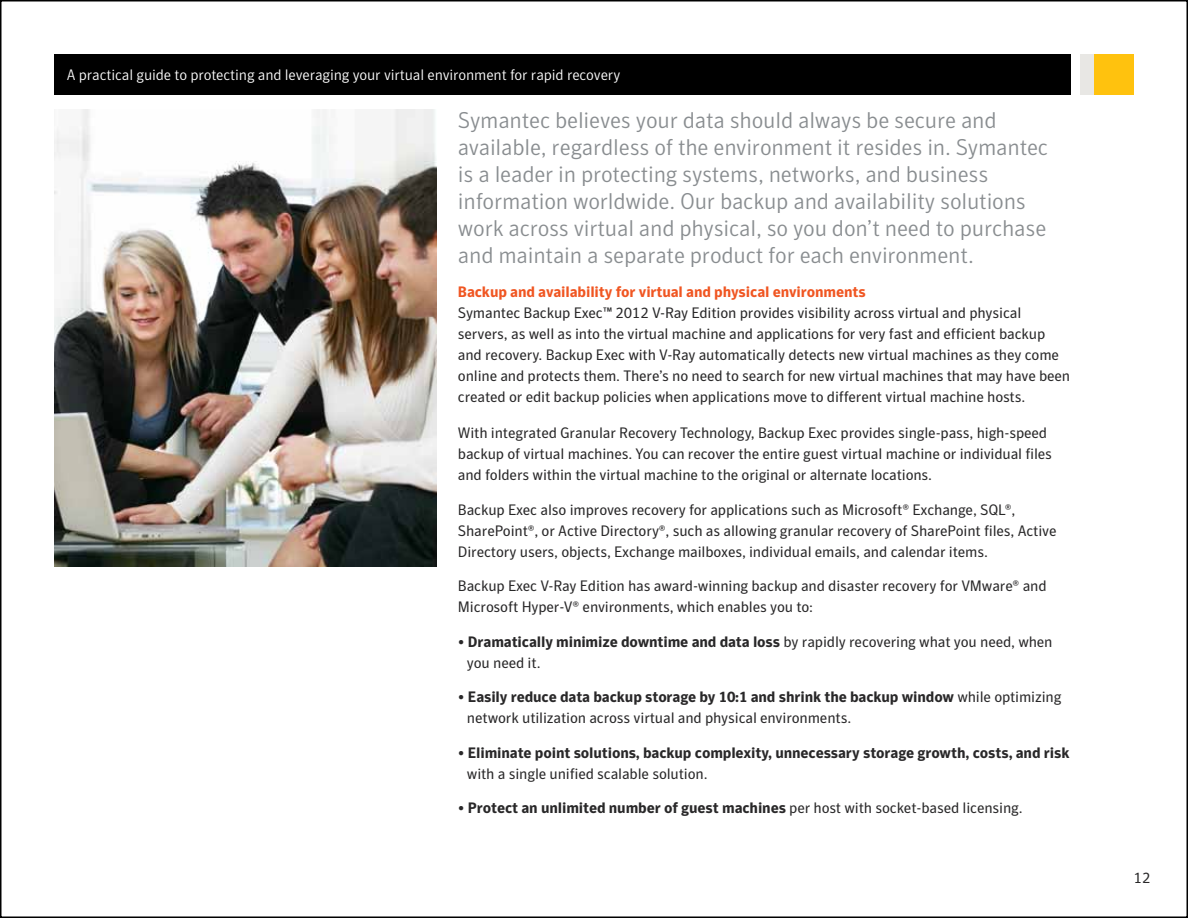
<style>
.page{position:relative;width:1188px;height:918px;background:#fff}
.page>*{position:absolute;margin:0;border:0;box-sizing:border-box;transform-origin:0 0}
.t1{font:300 22.5px/27px "Symantec Sans";letter-spacing:-.01em;color:#898d90}
.t2{font:15px/21px "Symantec Sans";letter-spacing:-.01em;color:#292829}
.t3{font:700 15px/21px "Symantec Sans";letter-spacing:-.01em;color:#292829}
.t4{font:300 15px "Symantec Sans";letter-spacing:-.01em;color:#fff}
.t5{font:700 15px "Symantec Sans";letter-spacing:-.01em;color:#f05622}
.s1{font-weight:700}
.s2{font-weight:400}
</style>
<div class="page">
<div style="left:1094px;top:54px;width:40px;height:40px;background:#ffc20e"></div>
<div style="left:54px;top:54px;width:1016px;height:40px;background:#000"></div>
<div style="left:1080px;top:54px;width:14px;height:40px;background:#e8e7e4"></div>
<img style="left:54px;top:110px;width:382px;height:457px">
<p class="t4" style="left:67px;top:67px;width:555px">A practical guide to protecting and leveraging your virtual environment for rapid recovery</p>
<p class="t1" style="left:458px;top:106px;width:592px">Symantec believes your data should always be secure and available, regardless of the environment it resides in. Symantec is a leader in protecting systems, networks, and business information worldwide. Our backup and availability solutions work across virtual and physical, so you don’t need to purchase and maintain a separate product for each environment.</p>
<p class="t5" style="left:458px;top:284px;width:409px">Backup and availability for virtual and physical environments</p>
<p class="t2" style="left:458px;top:303px;width:614px">Symantec Backup Exec™ 2012 V-Ray Edition provides visibility across virtual and physical servers, as well as into the virtual machine and applications for very fast and efficient backup and recovery. Backup Exec with V-Ray automatically detects new virtual machines as they come online and protects them. There’s no need to search for new virtual machines that may have been created or edit backup policies when applications move to different virtual machine hosts.</p>
<p class="t2" style="left:458px;top:423px;width:596px">With integrated Granular Recovery Technology, Backup Exec provides single-pass, high-speed backup of virtual machines. You can recover the entire guest virtual machine or individual files and folders within the virtual machine to the original or alternate locations.</p>
<p class="t2" style="left:458px;top:499px;width:600px">Backup Exec also improves recovery for applications such as Microsoft® Exchange, SQL®,<br>SharePoint®, or Active Directory®, such as allowing granular recovery of SharePoint files, Active<br>Directory users, objects, Exchange mailboxes, individual emails, and calendar items.</p>
<p class="t2" style="left:458px;top:576px;width:590px">Backup Exec V-Ray Edition has award-winning backup and disaster recovery for VMware® and<br>Microsoft Hyper-V® environments, which enables you to:</p>
<p class="t2" style="left:467px;top:631px;width:587px;text-indent:-9px">• <span class="s1">Dramatically minimize downtime and data loss</span> by rapidly recovering what you need, when you need it.</p>
<p class="t2" style="left:467px;top:687px;width:596px;text-indent:-9px">• <span class="s1">Easily reduce data backup storage by 10:1 and shrink the backup window</span> while optimizing network utilization across virtual and physical environments.</p>
<p class="t3" style="left:467px;top:742px;width:604px;text-indent:-9px"><span class="s2">•</span> Eliminate point solutions, backup complexity, unnecessary storage growth, costs, and risk <span class="s2">with a single unified scalable solution.</span></p>
<p class="t3" style="left:458px;top:798px;width:566px"><span class="s2">•</span> Protect an unlimited number of guest machines <span class="s2">per host with socket-based licensing.</span></p>
<p class="t2" style="left:1134px;top:867px;width:18px">12</p>
</div>
